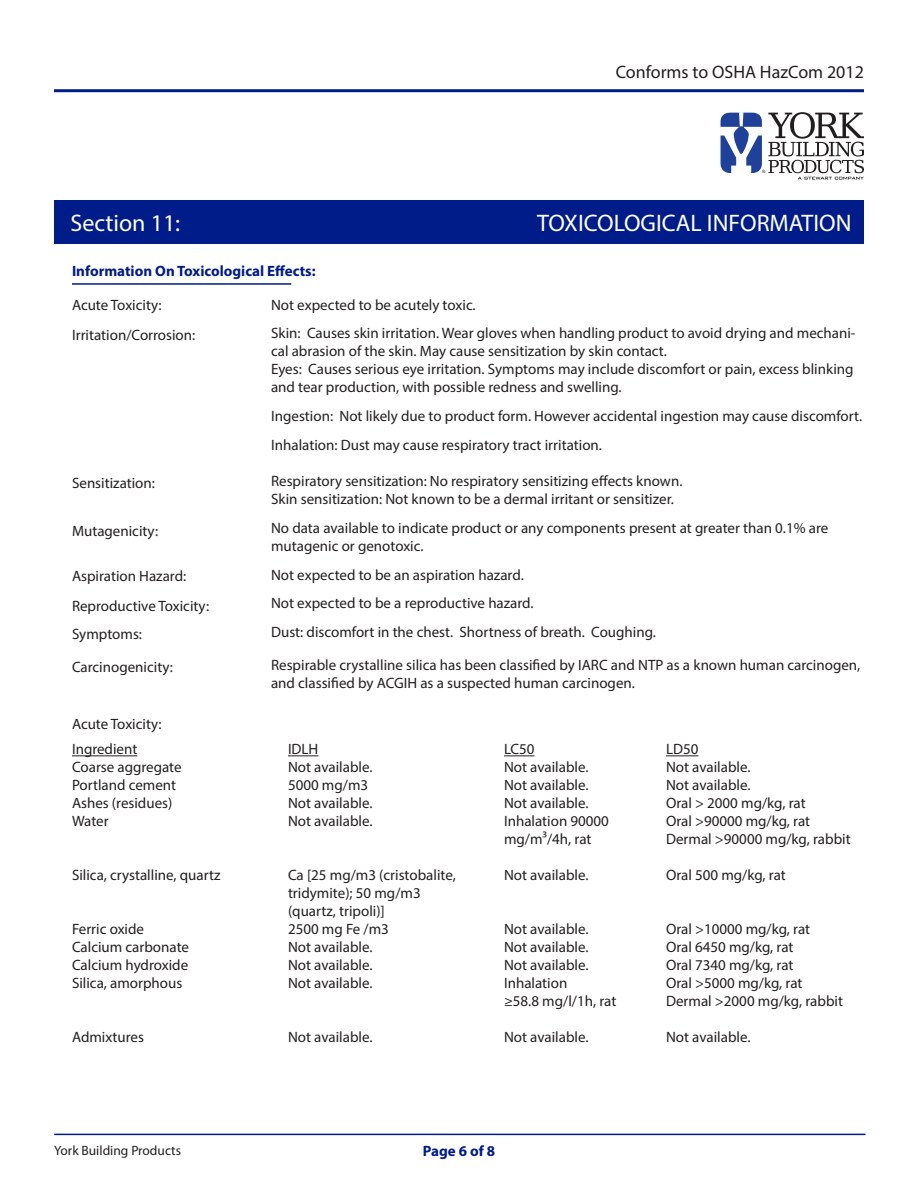
<style>
.page{position:relative;width:918px;height:1188px;background:#fff}
.page>*{position:absolute;margin:0;border:0;box-sizing:border-box;transform-origin:0 0}
.t1{font:24px "Myriad Pro";color:#fff}
.t2{font:18px "Myriad Pro";color:#231f20}
.t3{font:15px/18px "Myriad Pro";color:#231f20}
.t4{font:700 15px "Myriad Pro";color:#001c88}
.t5{font:13.5px "Myriad Pro";color:#231f20}
</style>
<div class="page">
<hr style="left:54px;top:89px;width:810px;height:3px;background:#001c88">
<svg style="left:721px;top:112px;width:143px;height:68px"></svg>
<div style="left:54px;top:200px;width:810px;height:44px;background:#001c88"></div>
<hr style="left:54px;top:1134px;width:812px;height:1px;background:#001c88">
<hr style="left:72px;top:283px;width:219px;height:2px;background:#001c88">
<hr style="left:72px;top:755px;width:65px;height:1px;background:#231f20">
<hr style="left:288px;top:755px;width:30px;height:1px;background:#231f20">
<hr style="left:504px;top:755px;width:31px;height:1px;background:#231f20">
<hr style="left:666px;top:755px;width:32px;height:1px;background:#231f20">
<p class="t2" style="left:616px;top:61px;width:250px">Conforms to OSHA HazCom 2012</p>
<p class="t1" style="left:70px;top:208px;width:111px">Section 11:</p>
<p class="t1" style="left:537px;top:208px;width:316px">TOXICOLOGICAL INFORMATION</p>
<p class="t4" style="left:72px;top:261px;width:245px">Information On Toxicological Effects:</p>
<p class="t3" style="left:72px;top:295px;width:91px">Acute Toxicity:</p>
<p class="t3" style="left:72px;top:326px;width:125px">Irritation/Corrosion:</p>
<p class="t3" style="left:271px;top:295px;width:206px">Not expected to be acutely toxic.</p>
<p class="t3" style="left:271px;top:324px;width:586px">Skin: Causes skin irritation. Wear gloves when handling product to avoid drying and mechani&shy;cal abrasion of the skin. May cause sensitization by skin contact.</p>
<p class="t3" style="left:271px;top:360px;width:584px">Eyes: Causes serious eye irritation. Symptoms may include discomfort or pain, excess blinking and tear production, with possible redness and swelling.</p>
<p class="t3" style="left:271px;top:407px;width:593px">Ingestion: Not likely due to product form. However accidental ingestion may cause discomfort.</p>
<p class="t3" style="left:271px;top:436px;width:332px">Inhalation: Dust may cause respiratory tract irritation.</p>
<p class="t3" style="left:271px;top:472px;width:413px">Respiratory sensitization: No respiratory sensitizing effects known.</p>
<p class="t3" style="left:271px;top:490px;width:404px">Skin sensitization: Not known to be a dermal irritant or sensitizer.</p>
<p class="t3" style="left:271px;top:519px;width:559px">No data available to indicate product or any components present at greater than 0.1% are mutagenic or genotoxic.</p>
<p class="t3" style="left:271px;top:565px;width:254px">Not expected to be an aspiration hazard.</p>
<p class="t3" style="left:271px;top:594px;width:264px">Not expected to be a reproductive hazard.</p>
<p class="t3" style="left:271px;top:623px;width:386px">Dust: discomfort in the chest. Shortness of breath. Coughing.</p>
<p class="t3" style="left:271px;top:655px;width:591px">Respirable crystalline silica has been classified by IARC and NTP as a known human carcinogen, and classified by ACGIH as a suspected human carcinogen.</p>
<p class="t3" style="left:72px;top:474px;width:84px">Sensitization:</p>
<p class="t3" style="left:72px;top:522px;width:88px">Mutagenicity:</p>
<p class="t3" style="left:72px;top:567px;width:116px">Aspiration Hazard:</p>
<p class="t3" style="left:72px;top:597px;width:139px">Reproductive Toxicity:</p>
<p class="t3" style="left:72px;top:625px;width:72px">Symptoms:</p>
<p class="t3" style="left:72px;top:658px;width:102px">Carcinogenicity:</p>
<p class="t3" style="left:72px;top:715px;width:91px">Acute Toxicity:</p>
<p class="t3" style="left:72px;top:740px;width:67px">Ingredient</p>
<p class="t3" style="left:288px;top:740px;width:32px">IDLH</p>
<p class="t3" style="left:504px;top:740px;width:32px">LC50</p>
<p class="t3" style="left:666px;top:740px;width:34px">LD50</p>
<p class="t3" style="left:72px;top:758px;width:111px">Coarse aggregate</p>
<p class="t3" style="left:288px;top:758px;width:86px">Not available.</p>
<p class="t3" style="left:504px;top:758px;width:86px">Not available.</p>
<p class="t3" style="left:666px;top:758px;width:86px">Not available.</p>
<p class="t3" style="left:72px;top:776px;width:106px">Portland cement</p>
<p class="t3" style="left:288px;top:776px;width:82px">5000 mg/m3</p>
<p class="t3" style="left:504px;top:776px;width:86px">Not available.</p>
<p class="t3" style="left:666px;top:776px;width:86px">Not available.</p>
<p class="t3" style="left:72px;top:794px;width:102px">Ashes (residues)</p>
<p class="t3" style="left:288px;top:794px;width:86px">Not available.</p>
<p class="t3" style="left:504px;top:794px;width:86px">Not available.</p>
<p class="t3" style="left:666px;top:794px;width:141px">Oral &gt; 2000 mg/kg, rat</p>
<p class="t3" style="left:72px;top:812px;width:38px">Water</p>
<p class="t3" style="left:288px;top:812px;width:86px">Not available.</p>
<p class="t3" style="left:504px;top:812px;width:107px">Inhalation 90000</p>
<p class="t3" style="left:666px;top:812px;width:146px">Oral &gt;90000 mg/kg, rat</p>
<p class="t3" style="left:504px;top:830px;width:89px">mg/m³/4h, rat</p>
<p class="t3" style="left:666px;top:830px;width:186px">Dermal &gt;90000 mg/kg, rabbit</p>
<p class="t3" style="left:72px;top:866px;width:150px">Silica, crystalline, quartz</p>
<p class="t3" style="left:288px;top:866px;width:169px">Ca [25 mg/m3 (cristobalite,</p>
<p class="t3" style="left:504px;top:866px;width:86px">Not available.</p>
<p class="t3" style="left:666px;top:866px;width:121px">Oral 500 mg/kg, rat</p>
<p class="t3" style="left:288px;top:884px;width:134px">tridymite); 50 mg/m3</p>
<p class="t3" style="left:288px;top:902px;width:98px">(quartz, tripoli)]</p>
<p class="t3" style="left:72px;top:920px;width:74px">Ferric oxide</p>
<p class="t3" style="left:288px;top:920px;width:102px">2500 mg Fe /m3</p>
<p class="t3" style="left:504px;top:920px;width:86px">Not available.</p>
<p class="t3" style="left:666px;top:920px;width:146px">Oral &gt;10000 mg/kg, rat</p>
<p class="t3" style="left:72px;top:938px;width:119px">Calcium carbonate</p>
<p class="t3" style="left:288px;top:938px;width:86px">Not available.</p>
<p class="t3" style="left:504px;top:938px;width:86px">Not available.</p>
<p class="t3" style="left:666px;top:938px;width:129px">Oral 6450 mg/kg, rat</p>
<p class="t3" style="left:72px;top:956px;width:118px">Calcium hydroxide</p>
<p class="t3" style="left:288px;top:956px;width:86px">Not available.</p>
<p class="t3" style="left:504px;top:956px;width:86px">Not available.</p>
<p class="t3" style="left:666px;top:956px;width:129px">Oral 7340 mg/kg, rat</p>
<p class="t3" style="left:72px;top:974px;width:112px">Silica, amorphous</p>
<p class="t3" style="left:288px;top:974px;width:86px">Not available.</p>
<p class="t3" style="left:504px;top:974px;width:65px">Inhalation</p>
<p class="t3" style="left:666px;top:974px;width:138px">Oral &gt;5000 mg/kg, rat</p>
<p class="t3" style="left:504px;top:992px;width:114px">≥58.8 mg/l/1h, rat</p>
<p class="t3" style="left:666px;top:992px;width:179px">Dermal &gt;2000 mg/kg, rabbit</p>
<p class="t3" style="left:72px;top:1028px;width:74px">Admixtures</p>
<p class="t3" style="left:288px;top:1028px;width:86px">Not available.</p>
<p class="t3" style="left:504px;top:1028px;width:86px">Not available.</p>
<p class="t3" style="left:666px;top:1028px;width:86px">Not available.</p>
<p class="t5" style="left:54px;top:1142px;width:128px">York Building Products</p>
<p class="t4" style="left:423px;top:1141px;width:74px">Page 6 of 8</p>
</div>
